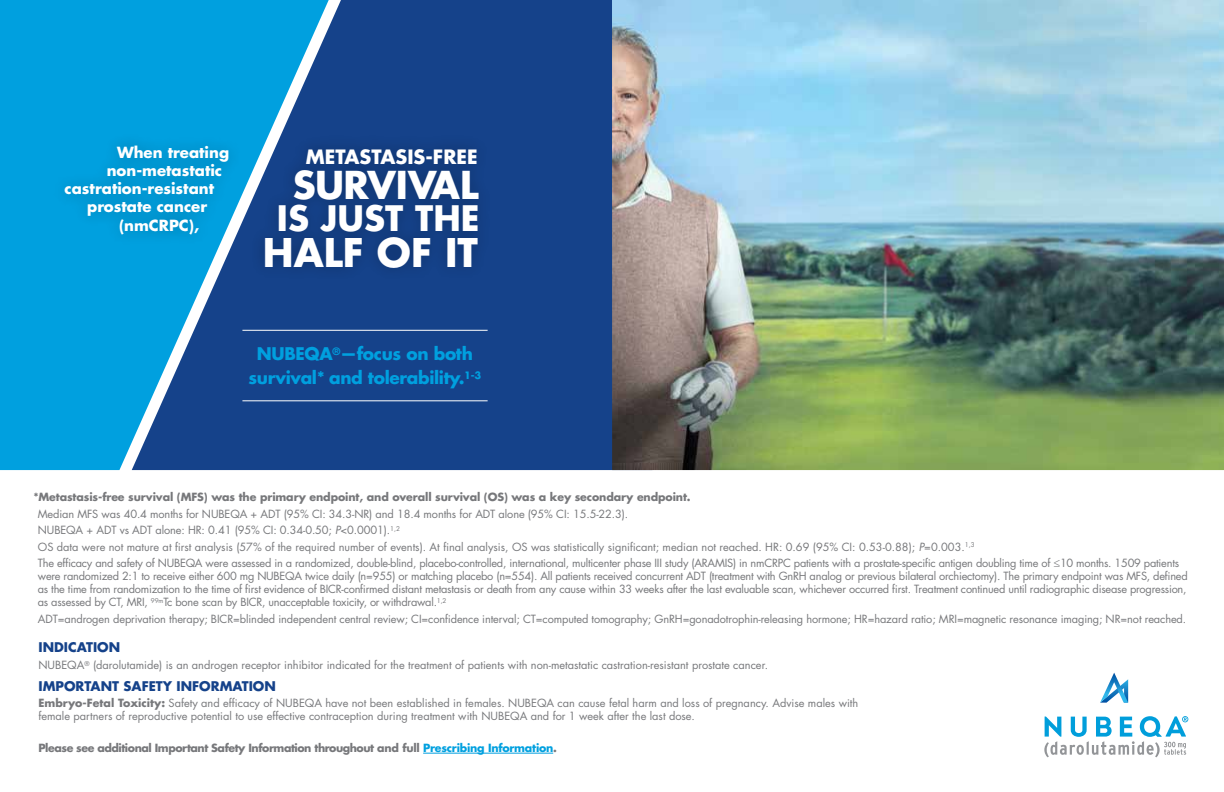
<style>
.page{position:relative;width:1224px;height:792px;background:#fff}
.page>*{position:absolute;margin:0;border:0;box-sizing:border-box;transform-origin:0 0}
.t1{font:700 38.5px "Futura Std";color:#fff}
.t2{font:700 37.4px "Futura Std";letter-spacing:-.02em;color:#fff}
.t3{font:700 34.2px "Futura Std";color:#fff}
.t4{font:700 19.2px "Futura Std";color:#fff}
.t5{font:700 17px/24px "Futura Std";letter-spacing:-.02em;color:#00a0df;text-align:center}
.t6{font:700 15px "Futura Std";color:#fff}
.t7{font:700 13px "Futura Std";color:#15428a}
.t8{font:11px/13px "Futura Std";letter-spacing:-.01em;color:#77787b}
.t9{font:700 11px "Futura Std";letter-spacing:-.015em;color:#77787b}
.t10{font:700 11px "Futura Std";letter-spacing:-.04em;color:#77787b}
.s1{font-style:italic}
.s2{font-weight:700}
.s3{color:#00a0df}
</style>
<div class="page">
<div style="left:0;top:0;width:132px;height:470px;background:#00a0df"></div>
<svg style="left:132px;top:0;width:480px;height:470px;background:#16579b"></svg>
<div style="left:251px;top:134px;width:242px;height:148px;background:#133c7f"></div>
<div style="left:51px;top:131px;width:192px;height:117px;background:#009bd8"></div>
<hr style="left:423px;top:753px;width:130px;height:1px;background:#00a0df">
<svg style="left:1044px;top:716px;width:144px;height:41px"></svg>
<svg style="left:1100px;top:673px;width:28px;height:30px"></svg>
<hr style="left:242px;top:330px;width:246px;height:1px;background:#fff">
<hr style="left:242px;top:400px;width:246px;height:1px;background:#fff">
<img style="left:612px;top:0;width:612px;height:470px">
<h3 class="t6" style="left:117px;top:142px;width:114px">When treating</h3>
<h3 class="t6" style="left:107px;top:160px;width:117px">non-metastatic</h3>
<h3 class="t6" style="left:65px;top:178px;width:151px">castration-resistant</h3>
<h3 class="t6" style="left:87px;top:197px;width:121px">prostate cancer</h3>
<h3 class="t6" style="left:119px;top:215px;width:82px">(nmCRPC),</h3>
<h3 class="t4" style="left:306px;top:144px;width:173px">METASTASIS-FREE</h3>
<h2 class="t2" style="left:293px;top:160px;width:187px">SURVIVAL</h2>
<h3 class="t3" style="left:277px;top:195px;width:204px">IS JUST THE</h3>
<h1 class="t1" style="left:263px;top:227px;width:217px">HALF OF IT</h1>
<h3 class="t5" style="left:249px;top:342px;width:234px">NUBEQA<sup>®</sup>—focus on both survival* and tolerability.<sup>1-3</sup></h3>
<p class="t9" style="left:33px;top:490px;width:659px">*Metastasis-free survival (MFS) was the primary endpoint, and overall survival (OS) was a key secondary endpoint.</p>
<p class="t8" style="left:38px;top:505px;width:1143px;line-height:16.6px">Median MFS was 40.4 months for NUBEQA + ADT (95% CI: 34.3-NR) and 18.4 months for ADT alone (95% CI: 15.5-22.3).<br>NUBEQA + ADT vs ADT alone: HR: 0.41 (95% CI: 0.34-0.50; <span class="s1">P</span>&lt;0.0001).<sup>1,2<br></sup>OS data were not mature at first analysis (57% of the required number of events). At final analysis, OS was statistically significant; median not reached. HR: 0.69 (95% CI: 0.53-0.88); <span class="s1">P</span>=0.003.<sup>1,3<br></sup>The efficacy and safety of NUBEQA were assessed in a randomized, double-blind, placebo-controlled, international, multicenter phase III study (ARAMIS) in nmCRPC patients with a prostate-specific antigen doubling time of ≤10 months. 1509 patients</p>
<p class="t8" style="left:38px;top:570px;width:1151px;text-align:justify">were randomized 2:1 to receive either 600 mg NUBEQA twice daily (n=955) or matching placebo (n=554). All patients received concurrent ADT (treatment with GnRH analog or previous bilateral orchiectomy). The primary endpoint was MFS, defined as the time from randomization to the time of first evidence of BICR-confirmed distant metastasis or death from any cause within 33 weeks after the last evaluable scan, whichever occurred first. Treatment continued until radiographic disease progression, as assessed by CT, MRI, <sup>99m</sup>Tc bone scan by BICR, unacceptable toxicity, or withdrawal.<sup>1,2</sup></p>
<p class="t8" style="left:38px;top:613px;width:1150px">ADT=androgen deprivation therapy; BICR=blinded independent central review; CI=confidence interval; CT=computed tomography; GnRH=gonadotrophin-releasing hormone; HR=hazard ratio; MRI=magnetic resonance imaging; NR=not reached.</p>
<p class="t7" style="left:38px;top:638px;width:83px">INDICATION</p>
<p class="t8" style="left:38px;top:659px;width:731px">NUBEQA<sup>®</sup> (darolutamide) is an androgen receptor inhibitor indicated for the treatment of patients with non-metastatic castration-resistant prostate cancer.</p>
<p class="t7" style="left:38px;top:678px;width:239px">IMPORTANT SAFETY INFORMATION</p>
<p class="t8" style="left:38px;top:697px;width:821px"><span class="s2">Embryo-Fetal Toxicity:</span> Safety and efficacy of NUBEQA have not been established in females. NUBEQA can cause fetal harm and loss of pregnancy. Advise males with female partners of reproductive potential to use effective contraception during treatment with NUBEQA and for 1 week after the last dose.</p>
<p class="t10" style="left:38px;top:741px;width:520px">Please see additional Important Safety Information throughout and full <span class="s3">Prescribing Information</span>.</p>
</div>
